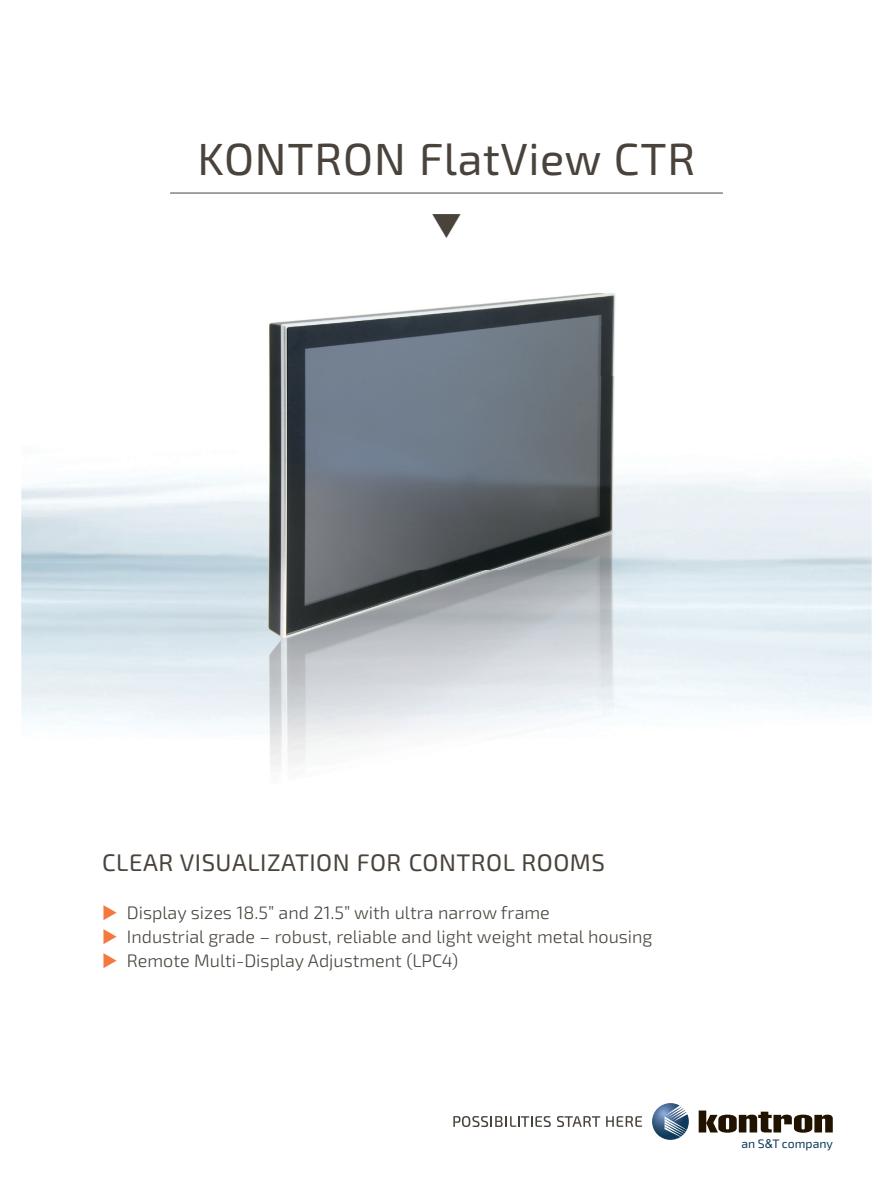
<style>
.page{position:relative;width:893px;height:1191px;background:#fff}
.page>*{position:absolute;margin:0;border:0;box-sizing:border-box;transform-origin:0 0}
.t1{font:45px "Exo 2.0";letter-spacing:.01em;color:#49433c}
.t2{font:24px "Exo 2.0";letter-spacing:.02em;color:#49433c}
.t3{font:300 18px "Exo 2.0";color:#49433c}
.t4{font:12.3px "Exo 2.0";color:#0e3c5c}
.s1{color:#f6783f}
.s2{font-family:"Arial"}
</style>
<div class="page">
<img style="left:652px;top:1103px;width:37px;height:36px">
<svg style="left:699px;top:1110px;width:134px;height:22px"></svg>
<svg style="left:453px;top:1116px;width:98px;height:11px"></svg>
<svg style="left:557px;top:1116px;width:43px;height:11px"></svg>
<svg style="left:606px;top:1116px;width:36px;height:10px"></svg>
<img style="left:257px;top:293px;width:474px;height:492px">
<hr style="left:170px;top:193px;width:553px;height:1px;background:#49433c">
<h1 class="t1" style="left:198px;top:144px;width:499px">KONTRON FlatView CTR</h1>
<h2 class="t2" style="left:102px;top:854px;width:504px">CLEAR VISUALIZATION FOR CONTROL ROOMS</h2>
<p class="t3" style="left:102px;top:906px;width:449px"><span class="s1">◆</span> Display sizes 18.5” and 21.5” with ultra narrow frame</p>
<p class="t3" style="left:102px;top:930px;width:552px"><span class="s1">◆</span> Industrial grade – robust, reliable and light weight metal housing</p>
<p class="t3" style="left:102px;top:954px;width:358px"><span class="s1">◆</span> Remote Multi-Display Adjustment (LPC4)</p>
<p class="t4" style="left:741px;top:1139px;width:93px">an S<span class="s2">&amp;</span>T company</p>
</div>
